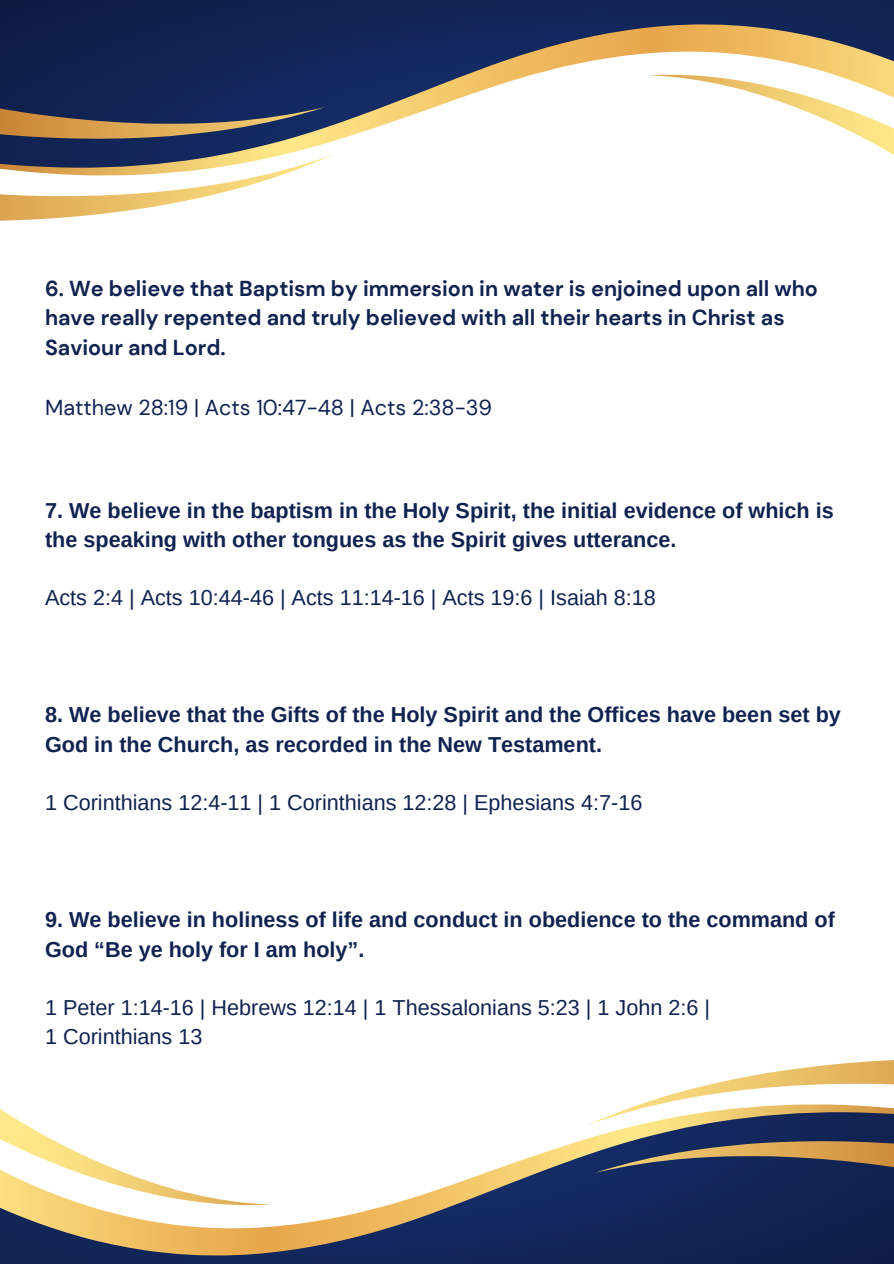
<style>
.page{position:relative;width:894px;height:1264px;background:#fff}
.page>*{position:absolute;margin:0;border:0;box-sizing:border-box;transform-origin:0 0}
.t1{font:700 21.6px/29.2px "Arimo";color:#102250}
.t2{font:21.6px/29.2px "Arimo";color:#102250}
.t3{font:700 21.6px/29.2px "DM Sans";color:#102250}
.t4{font:21.6px "DM Sans";color:#102250}
</style>
<div class="page">
<svg style="left:0;top:0;width:893px;height:24px;fill:#102454"></svg>
<svg style="left:0;top:24px;width:893px;height:131px"></svg>
<svg style="left:648px;top:74px;width:245px;height:81px"></svg>
<svg style="left:0;top:155px;width:332px;height:66px"></svg>
<svg style="left:0;top:98px;width:325px;height:41px"></svg>
<svg style="left:0;top:1255px;width:893px;height:8px;fill:#112456"></svg>
<svg style="left:0;top:1125px;width:893px;height:130px"></svg>
<svg style="left:0;top:1109px;width:271px;height:96px"></svg>
<svg style="left:588px;top:1060px;width:305px;height:65px"></svg>
<svg style="left:594px;top:1140px;width:299px;height:41px"></svg>
<h1 class="t3" style="left:45px;top:274px;width:774px">6. We believe that Baptism by immersion in water is enjoined upon all who have really repented and truly believed with all their hearts in Christ as<br>Saviour and Lord.</h1>
<p class="t4" style="left:45px;top:393px;width:448px">Matthew 28:19 | Acts 10:47-48 | Acts 2:38-39</p>
<p class="t1" style="left:45px;top:495px;width:790px">7. We believe in the baptism in the Holy Spirit, the initial evidence of which is the speaking with other tongues as the Spirit gives utterance.</p>
<p class="t2" style="left:45px;top:583px;width:612px">Acts 2:4 | Acts 10:44-46 | Acts 11:14-16 | Acts 19:6 | Isaiah 8:18</p>
<p class="t1" style="left:45px;top:700px;width:797px">8. We believe that the Gifts of the Holy Spirit and the Offices have been set by<br>God in the Church, as recorded in the New Testament.</p>
<p class="t2" style="left:45px;top:788px;width:598px">1 Corinthians 12:4-11 | 1 Corinthians 12:28 | Ephesians 4:7-16</p>
<p class="t1" style="left:45px;top:905px;width:791px">9. We believe in holiness of life and conduct in obedience to the command of<br>God “Be ye holy for I am holy”.</p>
<p class="t2" style="left:45px;top:993px;width:666px">1 Peter 1:14-16 | Hebrews 12:14 | 1 Thessalonians 5:23 | 1 John 2:6 |<br>1 Corinthians 13</p>
</div>
